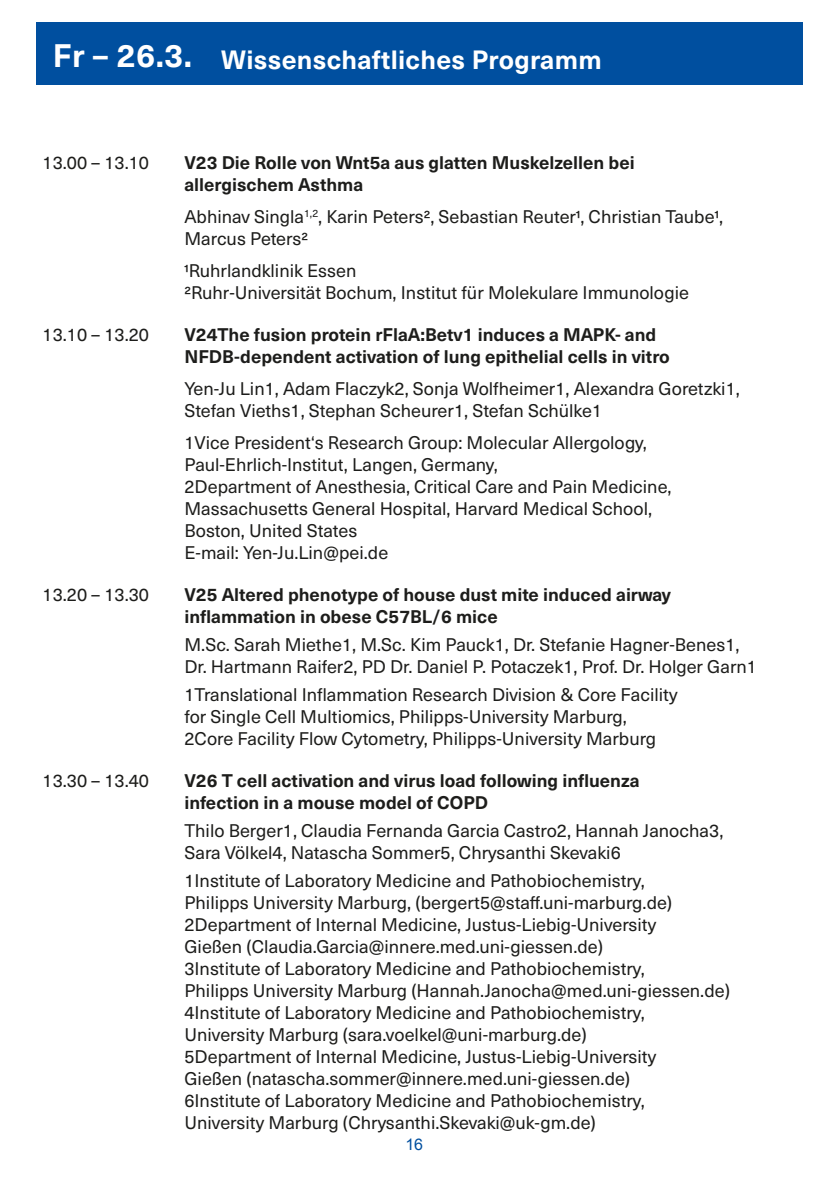
<style>
.page{position:relative;width:840px;height:1191px;background:#fff}
.page>*{position:absolute;margin:0;border:0;box-sizing:border-box;transform-origin:0 0}
.t1{font:700 32px "Neue Haas Unica W1 G";color:#fff}
.t2{font:700 26px "Neue Haas Unica W1 G";letter-spacing:.01em;color:#fff}
.t3{font:18px/22px "Neue Haas Unica W1 G";color:#1d1d1b}
.t4{font:700 18px/22px "Neue Haas Unica W1 G";color:#1d1d1b}
.t5{font:16px "Arial";color:#004f9f}
</style>
<div class="page">
<div style="left:37px;top:23px;width:765px;height:62px;background:#004f9f"></div>
<h1 class="t1" style="left:53px;top:31px;width:140px">Fr – 26.3.</h1>
<h2 class="t2" style="left:221px;top:40px;width:382px">Wissenschaftliches Programm</h2>
<p class="t3" style="left:43px;top:151px;width:108px">13.00 – 13.10</p>
<p class="t4" style="left:184px;top:151px;width:451px">V23 Die Rolle von Wnt5a aus glatten Muskelzellen bei allergischem Asthma</p>
<p class="t3" style="left:184px;top:205px;width:540px">Abhinav Singla<sup>1,2</sup>, Karin Peters2, Sebastian Reuter1, Christian Taube1,<br>Marcus Peters2</p>
<p class="t3" style="left:184px;top:259px;width:505px">1Ruhrlandklinik Essen<br>2Ruhr-Universität Bochum, Institut für Molekulare Immunologie</p>
<p class="t3" style="left:43px;top:323px;width:108px">13.10 – 13.20</p>
<p class="t4" style="left:184px;top:323px;width:486px">V24The fusion protein rFlaA:Betv1 induces a MAPK- and<br>NFDB-dependent activation of lung epithelial cells in vitro</p>
<p class="t3" style="left:184px;top:377px;width:556px">Yen-Ju Lin1, Adam Flaczyk2, Sonja Wolfheimer1, Alexandra Goretzki1,<br>Stefan Vieths1, Stephan Scheurer1, Stefan Schülke1</p>
<p class="t3" style="left:184px;top:431px;width:488px">1Vice President‘s Research Group: Molecular Allergology, Paul-Ehrlich-Institut, Langen, Germany,<br>2Department of Anesthesia, Critical Care and Pain Medicine, Massachusetts General Hospital, Harvard Medical School, Boston, United States<br>E-mail: Yen-Ju.Lin@pei.de</p>
<p class="t3" style="left:43px;top:583px;width:108px">13.20 – 13.30</p>
<p class="t4" style="left:184px;top:583px;width:488px">V25 Altered phenotype of house dust mite induced airway inflammation in obese C57BL/6 mice</p>
<p class="t3" style="left:184px;top:633px;width:574px">M.Sc. Sarah Miethe1, M.Sc. Kim Pauck1, Dr. Stefanie Hagner-Benes1,<br>Dr. Hartmann Raifer2, PD Dr. Daniel P. Potaczek1, Prof. Dr. Holger Garn1</p>
<p class="t3" style="left:184px;top:683px;width:494px">1Translational Inflammation Research Division &amp; Core Facility for Single Cell Multiomics, Philipps-University Marburg,<br>2Core Facility Flow Cytometry, Philipps-University Marburg</p>
<p class="t3" style="left:43px;top:769px;width:108px">13.30 – 13.40</p>
<p class="t4" style="left:184px;top:769px;width:456px">V26 T cell activation and virus load following influenza infection in a mouse model of COPD</p>
<p class="t3" style="left:184px;top:819px;width:540px">Thilo Berger1, Claudia Fernanda Garcia Castro2, Hannah Janocha3,<br>Sara Völkel4, Natascha Sommer5, Chrysanthi Skevaki6</p>
<p class="t3" style="left:184px;top:869px;width:546px">1Institute of Laboratory Medicine and Pathobiochemistry,<br>Philipps University Marburg, (bergert5@staff.uni-marburg.de)<br>2Department of Internal Medicine, Justus-Liebig-University<br>Gießen (Claudia.Garcia@innere.med.uni-giessen.de)<br>3Institute of Laboratory Medicine and Pathobiochemistry,<br>Philipps University Marburg (Hannah.Janocha@med.uni-giessen.de)<br>4Institute of Laboratory Medicine and Pathobiochemistry,<br>University Marburg (sara.voelkel@uni-marburg.de)<br>5Department of Internal Medicine, Justus-Liebig-University<br>Gießen (natascha.sommer@innere.med.uni-giessen.de)<br>6Institute of Laboratory Medicine and Pathobiochemistry,<br>University Marburg (Chrysanthi.Skevaki@uk-gm.de)</p>
<p class="t5" style="left:405px;top:1134px;width:19px">16</p>
</div>
